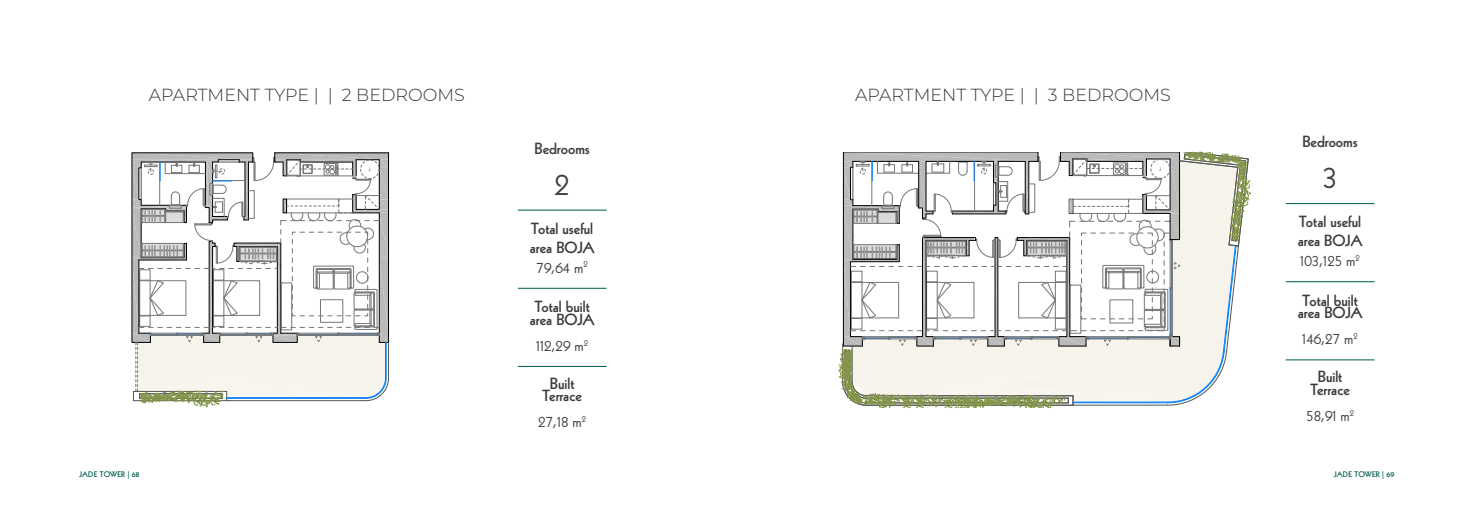
<style>
.page{position:relative;width:1474px;height:521px;background:#fff}
.page>*{position:absolute;margin:0;border:0;box-sizing:border-box;transform-origin:0 0}
.t1{font:31.5px "Kabel LT Std";color:#3e3e3f}
.t2{font:300 17.5px "Montserrat";color:#333638}
.t3{font:800 15.75px/18.9px "Kabel LT Std";color:#3e3e3f}
.t4{font:15.75px "Kabel LT Std";color:#3e3e3f}
.t5{font:800 7.88px "Kabel LT Std";letter-spacing:.025em;color:#066353}
</style>
<div class="page">
<hr style="left:518px;top:366px;width:88px;height:1px;background:#066353">
<hr style="left:518px;top:288px;width:88px;height:1px;background:#066353">
<hr style="left:518px;top:210px;width:88px;height:1px;background:#066353">
<svg style="left:131px;top:152px;width:258px;height:256px"></svg>
<hr style="left:1285px;top:359px;width:89px;height:1px;background:#066353">
<hr style="left:1285px;top:281px;width:89px;height:1px;background:#066353">
<hr style="left:1285px;top:203px;width:89px;height:1px;background:#066353">
<svg style="left:838px;top:151px;width:413px;height:258px"></svg>
<p class="t2" style="left:149px;top:83px;width:317px">APARTMENT TYPE | | 2 BEDROOMS</p>
<p class="t3" style="left:534px;top:139px;width:57px">Bedrooms</p>
<p class="t1" style="left:554px;top:165px;width:17px">2</p>
<p class="t3" style="left:530px;top:219px;width:66px">Total useful area BOJA</p>
<p class="t4" style="left:536px;top:258px;width:53px">79,64 m<sup>2</sup></p>
<p class="t3" style="left:534px;top:297px;width:57px">Total built</p>
<p class="t3" style="left:530px;top:310px;width:66px">area BOJA</p>
<p class="t4" style="left:536px;top:336px;width:54px">112,29 m<sup>2</sup></p>
<p class="t3" style="left:550px;top:374px;width:26px">Built</p>
<p class="t3" style="left:542px;top:386px;width:41px">Terrace</p>
<p class="t4" style="left:538px;top:413px;width:50px">27,18 m<sup>2</sup></p>
<p class="t2" style="left:855px;top:83px;width:317px">APARTMENT TYPE | | 3 BEDROOMS</p>
<p class="t3" style="left:1302px;top:132px;width:57px">Bedrooms</p>
<p class="t1" style="left:1322px;top:159px;width:17px">3</p>
<p class="t3" style="left:1297px;top:212px;width:66px">Total useful area BOJA</p>
<p class="t4" style="left:1300px;top:251px;width:61px">103,125 m<sup>2</sup></p>
<p class="t3" style="left:1302px;top:291px;width:57px">Total built</p>
<p class="t3" style="left:1297px;top:303px;width:66px">area BOJA</p>
<p class="t4" style="left:1302px;top:329px;width:57px">146,27 m<sup>2</sup></p>
<p class="t3" style="left:1317px;top:367px;width:26px">Built</p>
<p class="t3" style="left:1310px;top:380px;width:41px">Terrace</p>
<p class="t4" style="left:1305px;top:406px;width:50px">58,91 m<sup>2</sup></p>
<p class="t5" style="left:79px;top:469px;width:62px">JADE TOWER | 68</p>
<p class="t5" style="left:1333px;top:469px;width:62px">JADE TOWER | 69</p>
</div>
